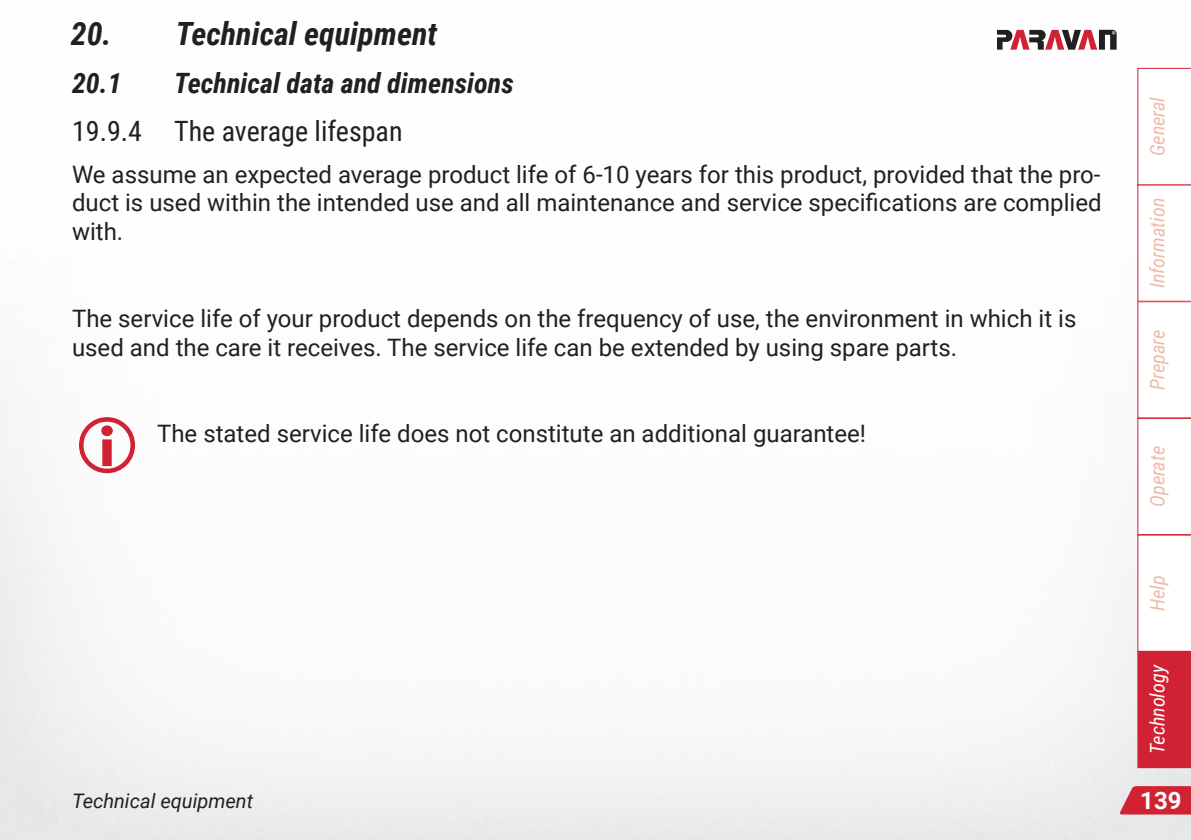
<style>
.page{position:relative;width:1191px;height:840px;background:#fff}
.page>*{position:absolute;margin:0;border:0;box-sizing:border-box;transform-origin:0 0}
.t1{font:italic 700 32px "Roboto Condensed";color:#231f20}
.t2{font:italic 700 28px "Roboto Condensed";color:#231f20}
.t3{font:28px "Roboto Condensed";color:#231f20}
.t4{font:24px/28.8px "Roboto";color:#231f20;text-align:justify}
.t5{font:700 24px "Roboto";color:#fff}
.t6{font:italic 20px "Roboto Condensed";color:#f0baab}
.t7{font:italic 20px "Roboto";color:#231f20}
.t8{font:italic 20px "Roboto Condensed";color:#fff}
</style>
<div class="page">
<svg style="left:0;top:731px;width:1px;height:108px"></svg>
<svg style="left:1137px;top:68px;width:54px;height:699px"></svg>
<svg style="left:997px;top:30px;width:119px;height:20px"></svg>
<svg style="left:1119px;top:785px;width:72px;height:29px;background:#d43d4c"></svg>
<h1 class="t1" style="left:71px;top:11px;width:368px">20. Technical equipment</h1>
<p class="t2" style="left:72px;top:63px;width:51px">20.1</p>
<p class="t2" style="left:174px;top:63px;width:341px">Technical data and dimensions</p>
<p class="t3" style="left:72px;top:111px;width:332px">19.9.4 The average lifespan</p>
<p class="t4" style="left:72px;top:159px;width:1031px">We assume an expected average product life of 6-10 years for this product, provided that the pro&shy;duct is used within the intended use and all maintenance and service specifications are complied with.</p>
<p class="t4" style="left:72px;top:303px;width:1006px">The service life of your product depends on the frequency of use, the environment in which it is used and the care it receives. The service life can be extended by using spare parts.</p>
<p class="t4" style="left:157px;top:418px;width:710px">The stated service life does not constitute an additional guarantee!</p>
<p class="t6" style="left:1143px;top:156px;width:61px;rotate:-90deg">General</p>
<p class="t6" style="left:1143px;top:288px;width:92px;rotate:-90deg">Information</p>
<p class="t6" style="left:1143px;top:389px;width:61px;rotate:-90deg">Prepare</p>
<p class="t6" style="left:1143px;top:506px;width:62px;rotate:-90deg">Operate</p>
<p class="t6" style="left:1143px;top:610px;width:37px;rotate:-90deg">Help</p>
<p class="t8" style="left:1143px;top:753px;width:91px;rotate:-90deg">Technology</p>
<p class="t7" style="left:72px;top:786px;width:183px">Technical equipment</p>
<p class="t5" style="left:1140px;top:783px;width:43px">139</p>
</div>
